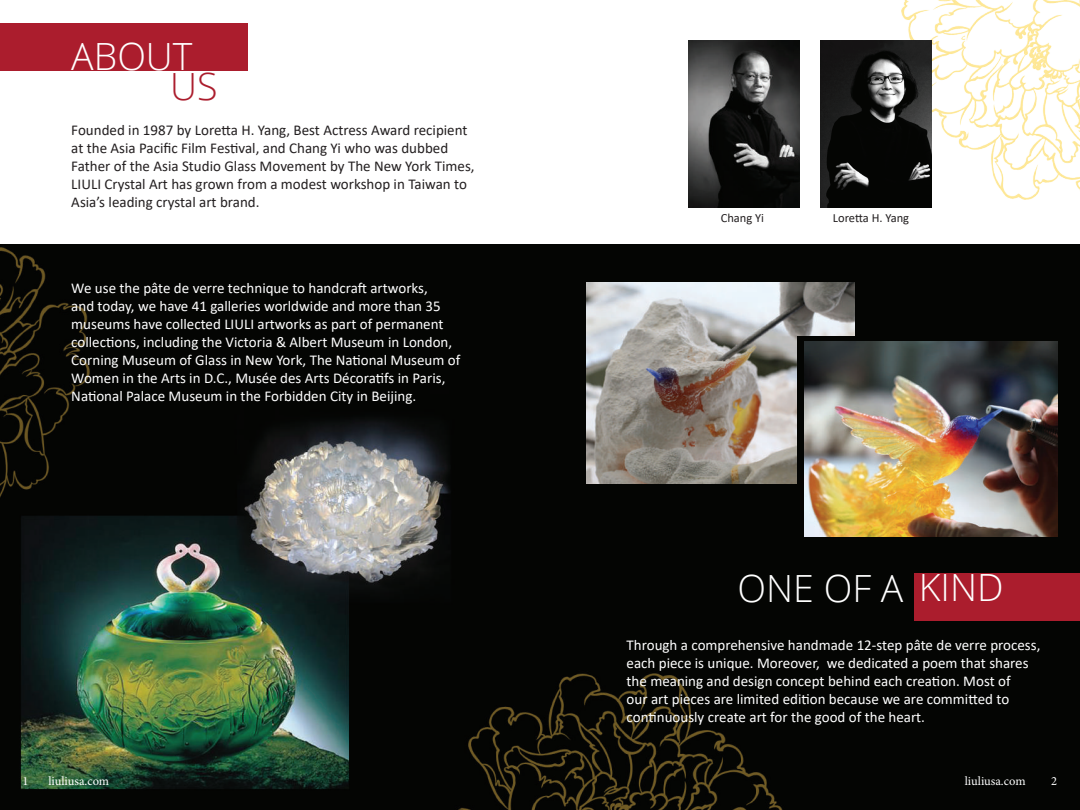
<style>
.page{position:relative;width:1080px;height:810px;background:#fff}
.page>*{position:absolute;margin:0;border:0;box-sizing:border-box;transform-origin:0 0}
.t1{font:300 37.5px "Open Sans";color:#fff}
.t2{font:300 37.5px "Open Sans";color:#ab1d2d}
.t3{font:15px/18px "Calibri";color:#fff}
.t4{font:15px/18px "Calibri";color:#231f20}
.t5{font:12.5px "Minion Pro";color:#fff}
.t6{font:12.5px "Calibri";color:#231f20}
</style>
<div class="page">
<img style="left:0;top:244px;width:1080px;height:566px">
<img style="left:902px;top:0;width:178px;height:199px">
<img style="left:587px;top:283px;width:268px;height:201px">
<div style="left:798px;top:336px;width:248px;height:195px;background:#040503"></div>
<img style="left:804px;top:342px;width:254px;height:195px">
<img style="left:689px;top:41px;width:111px;height:166px">
<img style="left:820px;top:41px;width:111px;height:166px">
<div style="left:0;top:23px;width:248px;height:47px;background:#ab1d2d"></div>
<div style="left:914px;top:574px;width:166px;height:47px;background:#ab1d2d"></div>
<h1 class="t1" style="left:71px;top:30px;width:123px">ABOUT</h1>
<h1 class="t2" style="left:170px;top:61px;width:49px">US</h1>
<p class="t4" style="left:71px;top:121px;width:405px">Founded in 1987 by Loretta H. Yang, Best Actress Award recipient at the Asia Pacific Film Festival, and Chang Yi who was dubbed Father of the Asia Studio Glass Movement by The New York Times, LIULI Crystal Art has grown from a modest workshop in Taiwan to Asia’s leading crystal art brand.</p>
<p class="t3" style="left:71px;top:278px;width:391px">We use the pâte de verre technique to handcraft artworks,<br>and today, we have 41 galleries worldwide and more than 35 museums have collected LIULI artworks as part of permanent collections, including the Victoria &amp; Albert Museum in London, Corning Museum of Glass in New York, The National Museum of Women in the Arts in D.C., Musée des Arts Décoratifs in Paris, National Palace Museum in the Forbidden City in Beijing.</p>
<p class="t6" style="left:721px;top:209px;width:45px">Chang Yi</p>
<p class="t6" style="left:833px;top:209px;width:78px">Loretta H. Yang</p>
<h1 class="t1" style="left:738px;top:563px;width:267px">ONE OF A KIND</h1>
<p class="t3" style="left:627px;top:636px;width:415px">Through a comprehensive handmade 12-step pâte de verre process, each piece is unique. Moreover, we dedicated a poem that shares the meaning and design concept behind each creation. Most of<br>our art pieces are limited edition because we are committed to continuously create art for the good of the heart.</p>
<p class="t5" style="left:22px;top:773px;width:7px">1</p>
<p class="t5" style="left:48px;top:773px;width:62px">liuliusa.com</p>
<p class="t5" style="left:965px;top:773px;width:62px">liuliusa.com</p>
<p class="t5" style="left:1051px;top:773px;width:7px">2</p>
</div>
